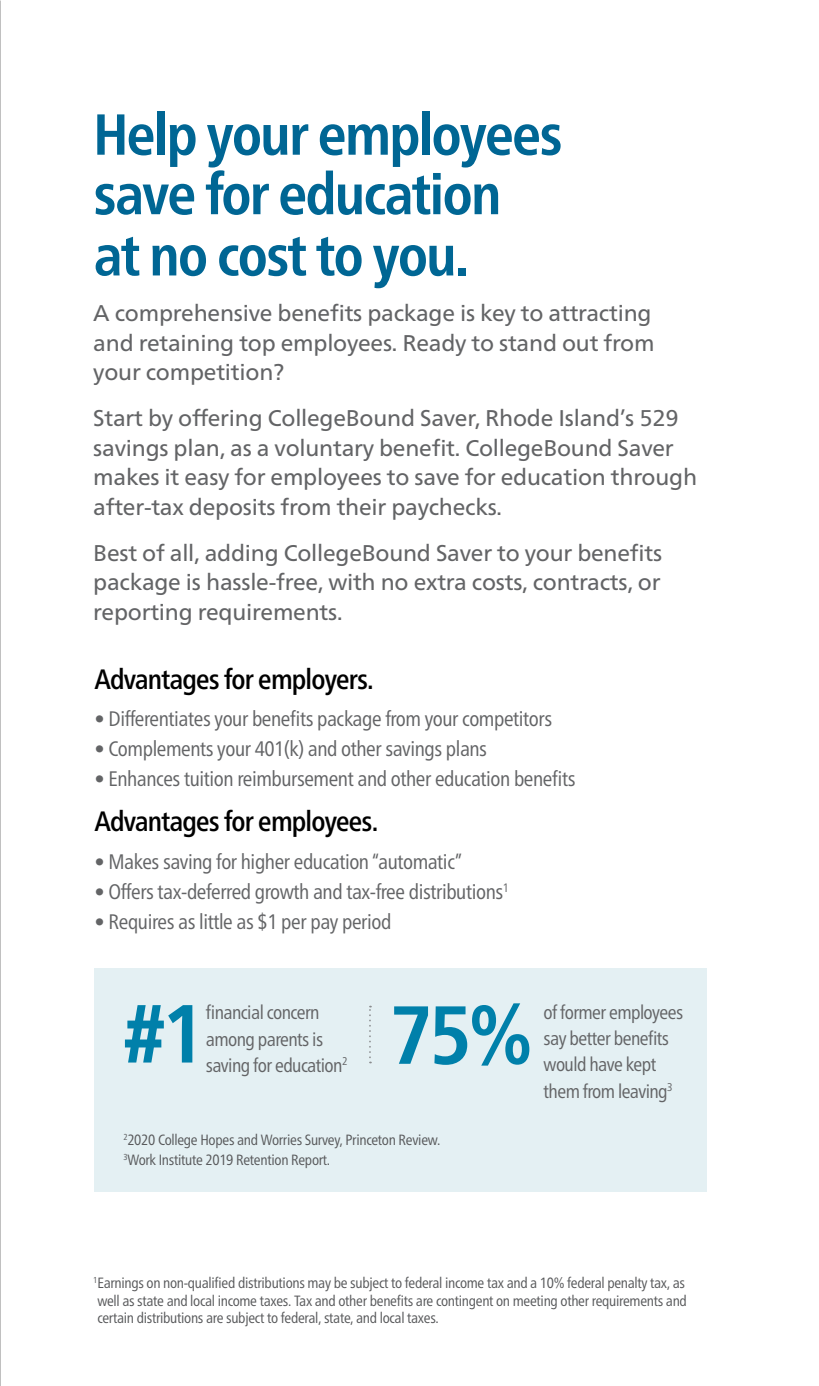
<style>
.page{position:relative;width:819px;height:1386px;background:#fff}
.page>*{position:absolute;margin:0;border:0;box-sizing:border-box;transform-origin:0 0}
.t1{font:700 condensed 82.25px "Frutiger Neue LTW1 G";color:#0080aa}
.t2{font:700 condensed 57.75px/60.4px "Frutiger Neue LTW1 G";letter-spacing:-.03em;color:#006694}
.Black_Subhead{font:500 condensed 28px "Frutiger Neue LTW1 G";letter-spacing:-.03em;color:#000}
.t3{font:22.75px/29.8px "Frutiger Neue LTW1 G";letter-spacing:-.01em;color:#636466}
.Bullets{font:condensed 21px "Frutiger Neue LTW1 G";letter-spacing:-.02em;color:#636466}
.t4{font:condensed 19.25px "Frutiger Neue LTW1 G";letter-spacing:-.03em;color:#636466}
.t5{font:condensed 14.88px/17.5px "Frutiger Neue LTW1 G";letter-spacing:-.02em;color:#58595b;text-align:justify}
</style>
<div class="page">
<div style="left:94px;top:969px;width:613px;height:223px;background:#e4f0f3"></div>
<img style="left:0;top:0;width:1px;height:1386px">
<svg style="left:369px;top:1006px;width:2px;height:57px"></svg>
<p class="t2" style="left:93px;top:104px;width:471px">Help your employees save for education at no cost to you.</p>
<p class="t3" style="left:93px;top:298px;width:563px">A comprehensive benefits package is key to attracting and retaining top employees. Ready to stand out from your competition?</p>
<p class="t3" style="left:93px;top:403px;width:605px">Start by offering CollegeBound Saver, Rhode Island’s 529 savings plan, as a voluntary benefit. CollegeBound Saver makes it easy for employees to save for education through after-tax deposits from their paychecks.</p>
<p class="t3" style="left:93px;top:538px;width:570px;text-align:justify">Best of all, adding CollegeBound Saver to your benefits package is hassle-free, with no extra costs, contracts, or reporting requirements.</p>
<p class="Black_Subhead" style="left:94px;top:663px;width:281px">Advantages for employers.</p>
<p class="Bullets" style="left:94px;top:707px;width:459px">• Differentiates your benefits package from your competitors</p>
<p class="Bullets" style="left:94px;top:736px;width:394px">• Complements your 401(k) and other savings plans</p>
<p class="Bullets" style="left:94px;top:766px;width:483px">• Enhances tuition reimbursement and other education benefits</p>
<p class="Black_Subhead" style="left:94px;top:805px;width:285px">Advantages for employees.</p>
<p class="Bullets" style="left:94px;top:849px;width:369px">• Makes saving for higher education “automatic”</p>
<p class="Bullets" style="left:94px;top:879px;width:416px">• Offers tax-deferred growth and tax-free distributions<sup>1</sup></p>
<p class="Bullets" style="left:94px;top:909px;width:298px">• Requires as little as $1 per pay period</p>
<p class="t1" style="left:123px;top:985px;width:83px">#1</p>
<p class="t4" style="left:206px;top:1001px;width:115px">financial concern</p>
<p class="t4" style="left:206px;top:1028px;width:119px">among parents is</p>
<p class="t4" style="left:206px;top:1054px;width:143px">saving for education<sup>2</sup></p>
<p class="t1" style="left:390px;top:987px;width:145px">75%</p>
<p class="t4" style="left:544px;top:1001px;width:141px">of former employees</p>
<p class="t4" style="left:544px;top:1027px;width:127px">say better benefits</p>
<p class="t4" style="left:544px;top:1053px;width:114px">would have kept</p>
<p class="t4" style="left:544px;top:1080px;width:130px">them from leaving<sup>3</sup></p>
<p class="t5" style="left:123px;top:1131px;width:319px"><sup>2</sup>2020 College Hopes and Worries Survey, Princeton Review.</p>
<p class="t5" style="left:123px;top:1151px;width:208px"><sup>3</sup>Work Institute 2019 Retention Report.</p>
<p class="t5" style="left:93px;top:1274px;width:595px"><sup>1</sup>Earnings on non-qualified distributions may be subject to federal income tax and a 10% federal penalty tax, as well as state and local income taxes. Tax and other benefits are contingent on meeting other requirements and certain distributions are subject to federal, state, and local taxes.</p>
</div>
